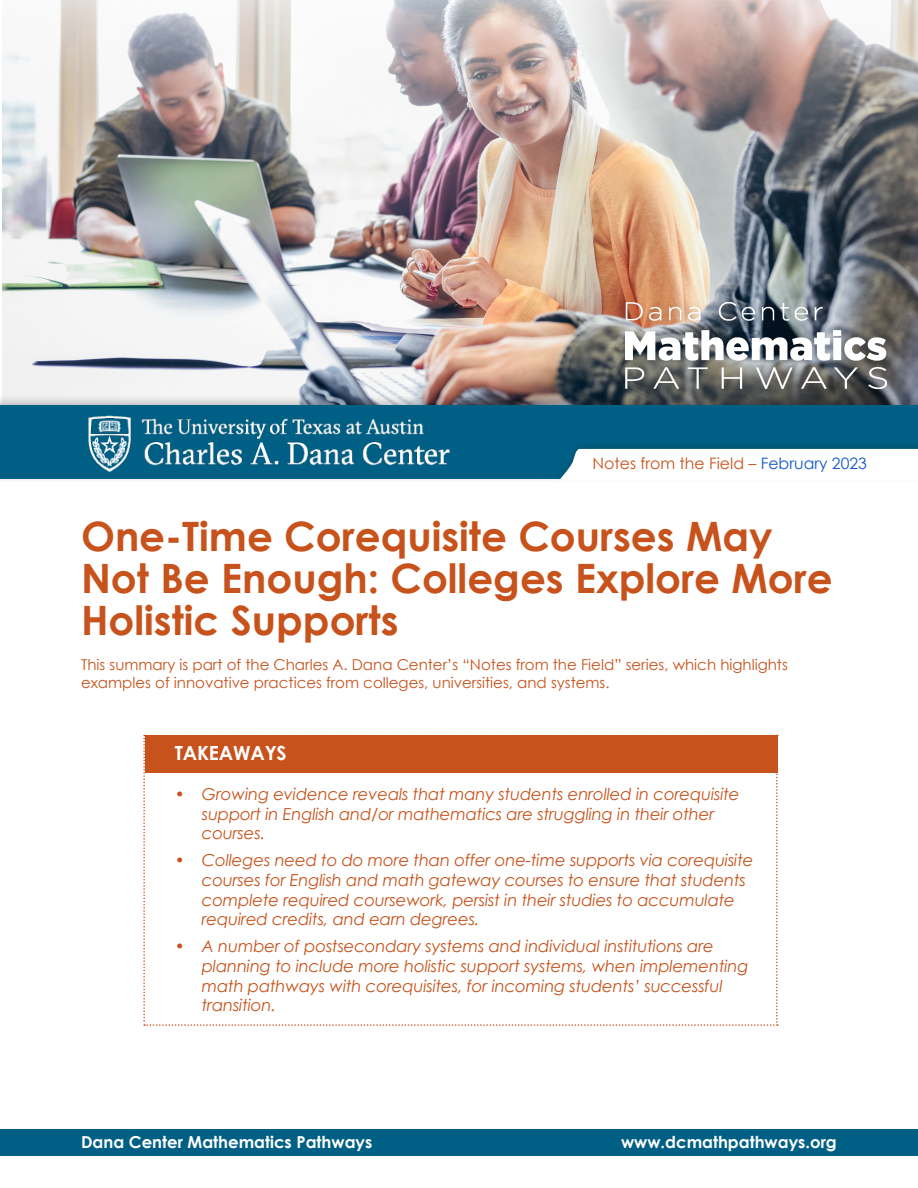
<style>
.page{position:relative;width:918px;height:1188px;background:#fff}
.page>*{position:absolute;margin:0;border:0;box-sizing:border-box;transform-origin:0 0}
.t1{font:700 40.5px/42px "Century Gothic";color:#c7521b}
.t2{font:700 19.5px "Century Gothic";letter-spacing:-.01em;color:#fff}
.t3{font:italic 16.5px/19.8px "Century Gothic";letter-spacing:-.01em;color:#c7521b}
.t4{font:700 16.5px "Century Gothic";color:#fff}
.t5{font:15.75px "Century Gothic";color:#c7521b}
.t6{font:15px/18px "Century Gothic";color:#c7521b}
.s1{color:#15c}
</style>
<div class="page">
<div style="left:0;top:1130px;width:918px;height:26px;background:#005f85"></div>
<img style="left:2px;top:0;width:916px;height:394px">
<div style="left:0;top:394px;width:918px;height:90px;background:#231f20;opacity:.25"></div>
<div style="left:0;top:405px;width:918px;height:74px;background:#005f85"></div>
<div style="left:555px;top:441px;width:363px;height:40px;background:#231f20;opacity:.15"></div>
<div style="left:559px;top:449px;width:359px;height:32px;background:#fff"></div>
<svg style="left:143px;top:735px;width:635px;height:291px"></svg>
<div style="left:145px;top:735px;width:633px;height:38px;background:#c7521b"></div>
<img style="left:88px;top:415px;width:362px;height:57px">
<div style="left:617px;top:295px;width:277px;height:102px;background:#231f20;opacity:.25"></div>
<img style="left:625px;top:302px;width:261px;height:86px">
<p class="t5" style="left:593px;top:454px;width:276px">Notes from the Field – <span class="s1">February 2023</span></p>
<p class="t1" style="left:81px;top:514px;width:753px">One-Time Corequisite Courses May<br>Not Be Enough: Colleges Explore More<br>Holistic Supports</p>
<p class="t6" style="left:81px;top:656px;width:708px">This summary is part of the Charles A. Dana Center’s “Notes from the Field” series, which highlights examples of innovative practices from colleges, universities, and systems.</p>
<p class="t2" style="left:175px;top:740px;width:113px">TAKEAWAYS</p>
<p class="t3" style="left:202px;top:784px;width:539px;text-indent:-27px">• Growing evidence reveals that many students enrolled in corequisite support in English and/or mathematics are struggling in their other courses.</p>
<p class="t3" style="left:202px;top:850px;width:553px;text-indent:-27px">• Colleges need to do more than offer one-time supports via corequisite courses for English and math gateway courses to ensure that students complete required coursework, persist in their studies to accumulate required credits, and earn degrees.</p>
<p class="t3" style="left:202px;top:936px;width:548px;text-indent:-27px">• A number of postsecondary systems and individual institutions are planning to include more holistic support systems, when implementing math pathways with corequisites, for incoming students’ successful transition.</p>
<p class="t4" style="left:81px;top:1131px;width:293px">Dana Center Mathematics Pathways</p>
<p class="t4" style="left:621px;top:1131px;width:217px">www.dcmathpathways.org</p>
</div>
